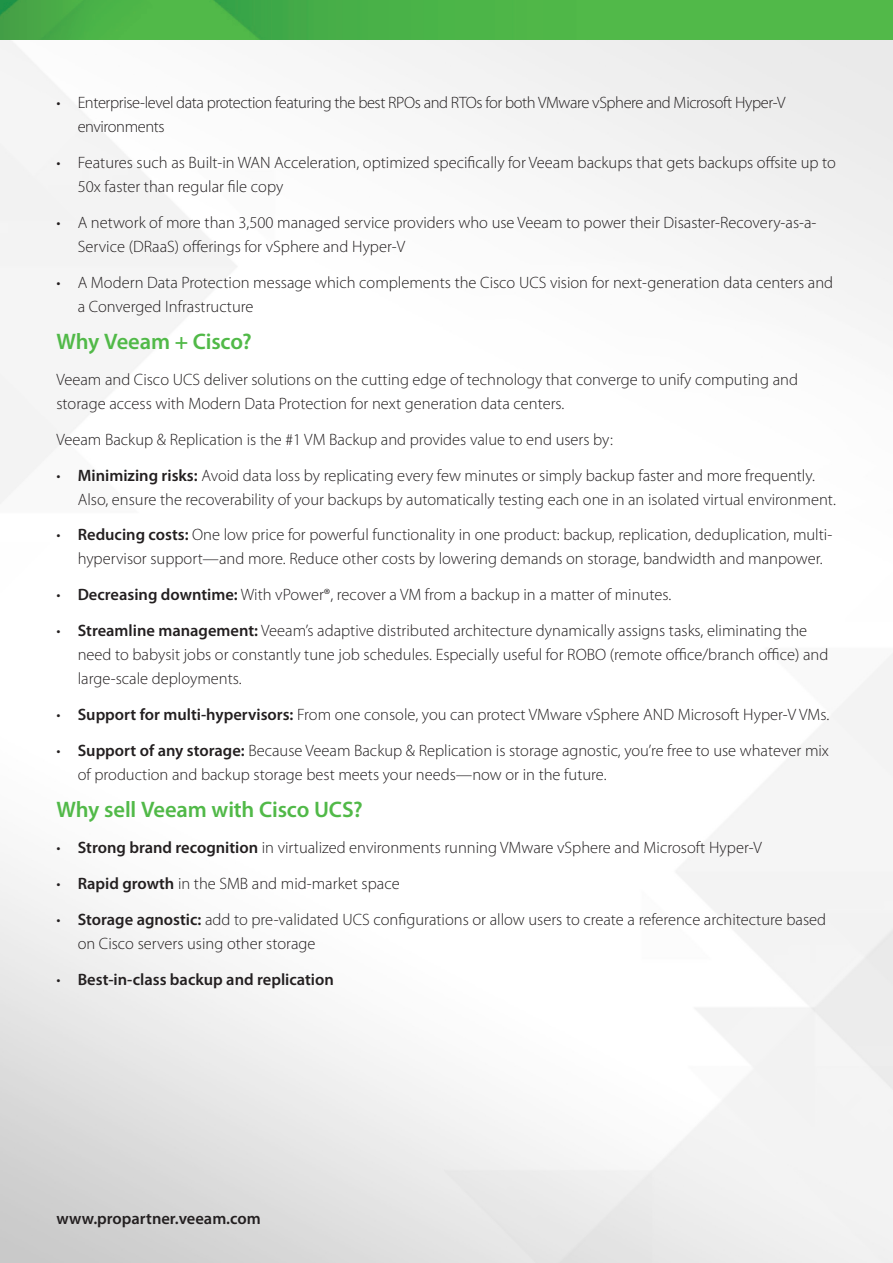
<style>
.page{position:relative;width:893px;height:1263px;background:#fff}
.page>*{position:absolute;margin:0;border:0;box-sizing:border-box;transform-origin:0 0}
.Subtitle_2_level{font:600 22.5px "Myriad Pro";letter-spacing:-.01em;color:#51b948}
.Basic_body_text{font:300 16.5px/24px "Myriad Pro";color:#231f20}
.Basic_body_text-2{font:300 16.5px/24px "Myriad Pro";letter-spacing:-.025em;color:#231f20}
.Basic_body_text-3{font:600 16.5px "Myriad Pro";color:#231f20}
.s1{font-weight:600}
.s2{font-weight:300}
</style>
<div class="page">
<img style="left:0;top:39px;width:893px;height:1224px">
<img style="left:0;top:0;width:893px;height:39px">
<p class="Basic_body_text-2" style="left:78px;top:91px;width:709px;text-indent:-21px">• Enterprise-level data protection featuring the best RPOs and RTOs for both VMware vSphere and Microsoft Hyper-V environments</p>
<p class="Basic_body_text" style="left:78px;top:151px;width:760px;text-indent:-21px">• Features such as Built-in WAN Acceleration, optimized specifically for Veeam backups that gets backups offsite up to<br>50x faster than regular file copy</p>
<p class="Basic_body_text" style="left:78px;top:210px;width:740px;text-indent:-21px">• A network of more than 3,500 managed service providers who use Veeam to power their Disaster-Recovery-as-a-<br>Service (DRaaS) offerings for vSphere and Hyper-V</p>
<p class="Basic_body_text" style="left:78px;top:270px;width:757px;text-indent:-21px">• A Modern Data Protection message which complements the Cisco UCS vision for next-generation data centers and a Converged Infrastructure</p>
<p class="Subtitle_2_level" style="left:56px;top:327px;width:197px">Why Veeam + Cisco?</p>
<p class="Basic_body_text" style="left:56px;top:367px;width:743px">Veeam and Cisco UCS deliver solutions on the cutting edge of technology that converge to unify computing and storage access with Modern Data Protection for next generation data centers.</p>
<p class="Basic_body_text" style="left:56px;top:427px;width:558px">Veeam Backup &amp; Replication is the #1 VM Backup and provides value to end users by:</p>
<p class="Basic_body_text" style="left:78px;top:463px;width:760px;text-indent:-21px">• <span class="s1">Minimizing risks:</span> Avoid data loss by replicating every few minutes or simply backup faster and more frequently.<br>Also, ensure the recoverability of your backups by automatically testing each one in an isolated virtual environment.</p>
<p class="Basic_body_text" style="left:78px;top:523px;width:756px;text-indent:-21px">• <span class="s1">Reducing costs:</span> One low price for powerful functionality in one product: backup, replication, deduplication, multi&shy;hypervisor support—and more. Reduce other costs by lowering demands on storage, bandwidth and manpower.</p>
<p class="Basic_body_text" style="left:56px;top:583px;width:616px">• <span class="s1">Decreasing downtime:</span> With vPower®, recover a VM from a backup in a matter of minutes.</p>
<p class="Basic_body_text" style="left:78px;top:619px;width:752px;text-indent:-21px">• <span class="s1">Streamline management:</span> Veeam’s adaptive distributed architecture dynamically assigns tasks, eliminating the need to babysit jobs or constantly tune job schedules. Especially useful for ROBO (remote office/branch office) and large-scale deployments.</p>
<p class="Basic_body_text" style="left:56px;top:703px;width:774px">• <span class="s1">Support for multi-hypervisors:</span> From one console, you can protect VMware vSphere AND Microsoft Hyper-V VMs.</p>
<p class="Basic_body_text" style="left:78px;top:739px;width:753px;text-indent:-21px">• <span class="s1">Support of any storage:</span> Because Veeam Backup &amp; Replication is storage agnostic, you’re free to use whatever mix of production and backup storage best meets your needs—now or in the future.</p>
<p class="Subtitle_2_level" style="left:56px;top:795px;width:308px">Why sell Veeam with Cisco UCS?</p>
<p class="Basic_body_text" style="left:56px;top:836px;width:707px">• <span class="s1">Strong brand recognition</span> in virtualized environments running VMware vSphere and Microsoft Hyper-V</p>
<p class="Basic_body_text" style="left:56px;top:872px;width:345px">• <span class="s1">Rapid growth</span> in the SMB and mid-market space</p>
<p class="Basic_body_text" style="left:78px;top:908px;width:750px;text-indent:-21px">• <span class="s1">Storage agnostic:</span> add to pre-validated UCS configurations or allow users to create a reference architecture based on Cisco servers using other storage</p>
<p class="Basic_body_text-3" style="left:56px;top:969px;width:279px"><span class="s2">•</span> Best-in-class backup and replication</p>
<p class="Basic_body_text-3" style="left:56px;top:1208px;width:206px">www.propartner.veeam.com</p>
</div>
